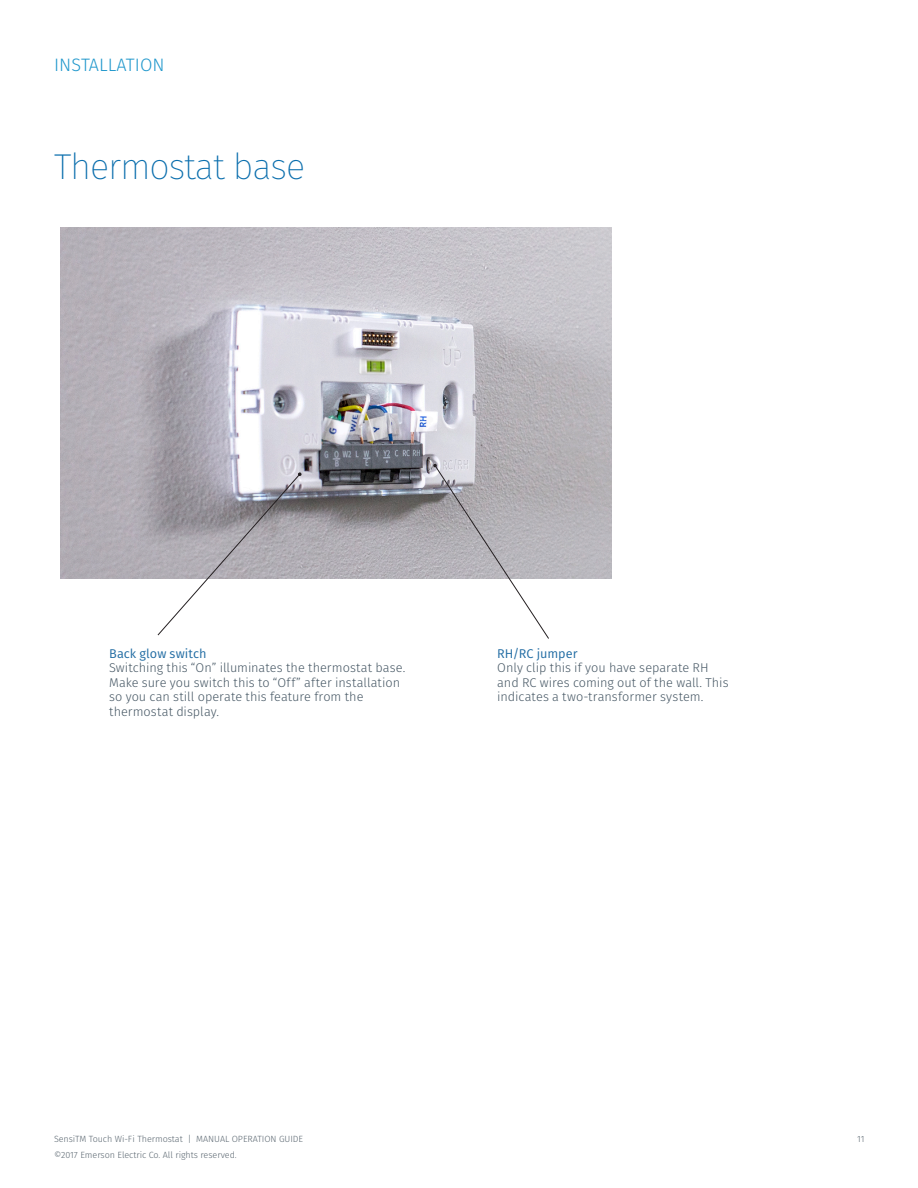
<style>
.page{position:relative;width:918px;height:1188px;background:#fff}
.page>*{position:absolute;margin:0;border:0;box-sizing:border-box;transform-origin:0 0}
.t1{font:200 36px "Fira Sans";letter-spacing:-.03em;color:#0a6ead}
.t2{font:300 18px "Fira Sans";letter-spacing:.005em;color:#2198cc}
.Callout_Item{font:300 12.75px/14.5px "Fira Sans";color:#475865}
.Callout{font:12.75px "Fira Sans";color:#216ca3}
.G__Legal_5_5_6_5{font:300 9px "Fira Sans";letter-spacing:-.005em;color:#5a6670}
</style>
<div class="page">
<img style="left:61px;top:228px;width:551px;height:350px">
<svg style="left:157px;top:472px;width:145px;height:164px"></svg>
<svg style="left:433px;top:464px;width:117px;height:175px"></svg>
<p class="t2" style="left:54px;top:52px;width:112px">INSTALLATION</p>
<p class="t1" style="left:54px;top:141px;width:253px">Thermostat base</p>
<p class="Callout" style="left:109px;top:644px;width:99px">Back glow switch</p>
<p class="Callout_Item" style="left:109px;top:660px;width:298px">Switching this “On” illuminates the thermostat base.<br>Make sure you switch this to “Off” after installation so you can still operate this feature from the thermostat display.</p>
<p class="Callout" style="left:497px;top:644px;width:82px">RH/RC jumper</p>
<p class="Callout_Item" style="left:497px;top:660px;width:233px">Only clip this if you have separate RH and RC wires coming out of the wall. This indicates a two-transformer system.</p>
<p class="G__Legal_5_5_6_5" style="left:54px;top:1133px;width:251px">SensiTM Touch Wi-Fi Thermostat | MANUAL OPERATION GUIDE</p>
<p class="G__Legal_5_5_6_5" style="left:857px;top:1133px;width:9px">11</p>
<p class="G__Legal_5_5_6_5" style="left:54px;top:1149px;width:184px">©2017 Emerson Electric Co. All rights reserved.</p>
</div>
